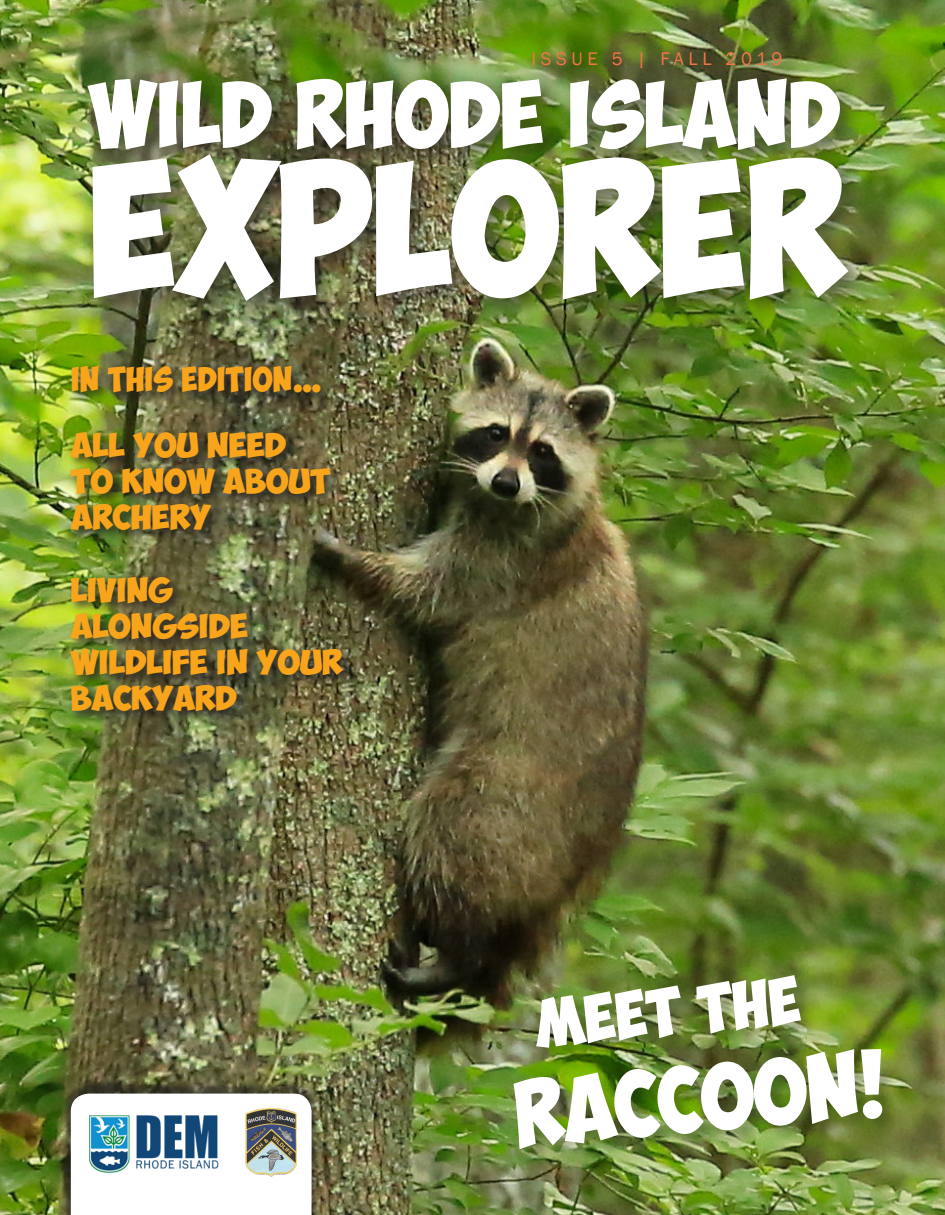
<style>
.page{position:relative;width:945px;height:1215px;background:#fff}
.page>*{position:absolute;margin:0;border:0;box-sizing:border-box;transform-origin:0 0}
.t1{font:133.95px "Obelix Pro";color:#fff}
.t2{font:66.75px "Obelix Pro";color:#fff}
.t3{font:66px "Obelix Pro";color:#fff}
.t4{font:48px "Obelix Pro";color:#fff}
.t5{font:700 24.6px/36.2px "Obelix Pro";color:#f9a51b}
.t6{font:24.6px "Obelix Pro";color:#f9a51b}
.t7{font:18.75px "Franklin Gothic";letter-spacing:.25em;color:#f37546}
</style>
<div class="page">
<img style="left:0;top:0;width:945px;height:1215px">
<div style="left:523px;top:44px;width:284px;height:49px;background:#231f20;opacity:.5"></div>
<div style="left:79px;top:69px;width:794px;height:256px;background:#231f20;opacity:.5"></div>
<div style="left:63px;top:1082px;width:256px;height:133px;background:#231f20;opacity:.5"></div>
<svg style="left:71px;top:1094px;width:241px;height:121px"></svg>
<img style="left:85px;top:1110px;width:142px;height:65px">
<img style="left:245px;top:1108px;width:51px;height:68px">
<div style="left:66px;top:362px;width:290px;height:363px;background:#231f20;opacity:.75"></div>
<div style="left:536px;top:975px;width:282px;height:90px;background:#231f20;opacity:.25"></div>
<div style="left:513px;top:1048px;width:386px;height:118px;background:#231f20;opacity:.25"></div>
<p class="t7" style="left:531px;top:48px;width:253px">ISSUE 5 | FALL 2019</p>
<p class="t2" style="left:89px;top:87px;width:753px">WILD RHODE ISLAND</p>
<p class="t1" style="left:89px;top:174px;width:758px">EXPLORER</p>
<p class="t6" style="left:71px;top:369px;width:252px">IN THIS EDITION…</p>
<p class="t5" style="left:71px;top:431px;width:261px">ALL YOU NEED<br>TO KNOW ABOUT<br>ARCHERY</p>
<p class="t5" style="left:71px;top:576px;width:273px">LIVING<br>ALONGSIDE<br>WILDLIFE IN YOUR<br>BACKYARD</p>
<p class="t4" style="left:533px;top:1004px;width:267px;rotate:-5deg">MEET THE</p>
<p class="t3" style="left:512px;top:1088px;width:372px;rotate:-5deg">RACCOON!</p>
</div>
